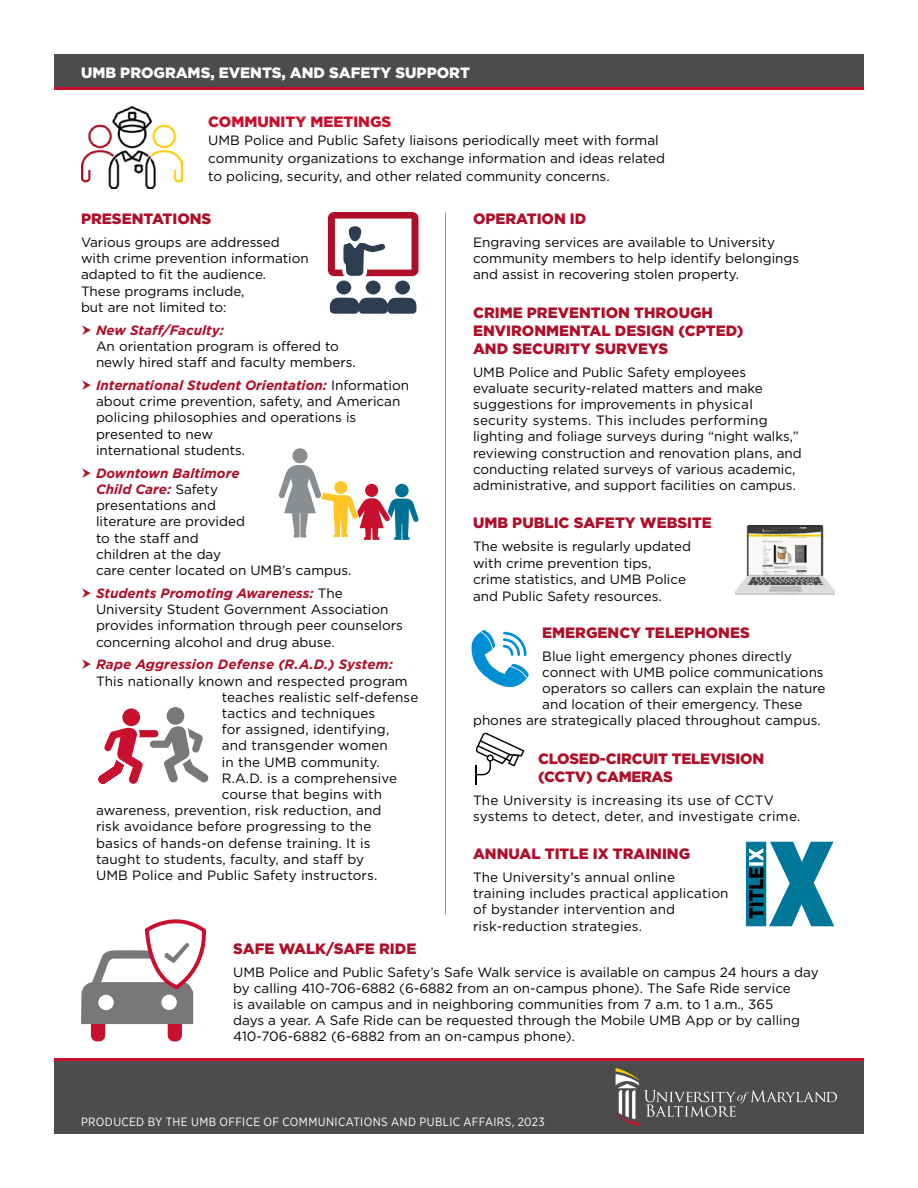
<style>
.page{position:relative;width:918px;height:1188px;background:#fff}
.page>*{position:absolute;margin:0;border:0;box-sizing:border-box;transform-origin:0 0}
.t1{font:900 15px/18px "Gotham";color:#af0e28}
.t2{font:900 15px "Gotham";color:#fff}
.t3{font:900 15px "Gotham";color:#c8102e}
.t4{font:13.5px/16.2px "Gotham";color:#000}
.t5{font:13.5px/16.2px "Gotham";letter-spacing:.02em;color:#000}
.t6{font:italic 700 13.5px "Gotham";color:#af0e28}
.t7{font:12px "Gotham Narrow";letter-spacing:.03em;color:#fff}
.s1{font-weight:700;font-style:italic;color:#af0e28}
</style>
<div class="page">
<div style="left:54px;top:54px;width:810px;height:35px;background:#4c4c4c"></div>
<hr style="left:54px;top:88px;width:810px;height:2px;background:#c8102e">
<img style="left:81px;top:107px;width:101px;height:82px">
<svg style="left:330px;top:298px;width:87px;height:16px"></svg>
<div style="left:336px;top:281px;width:15px;height:14px;background:#2e3e51;border-radius:50%"></div>
<div style="left:366px;top:281px;width:15px;height:14px;background:#2e3e51;border-radius:50%"></div>
<div style="left:395px;top:281px;width:15px;height:14px;background:#2e3e51;border-radius:50%"></div>
<svg style="left:328px;top:212px;width:90px;height:64px"></svg>
<div style="left:292px;top:448px;width:16px;height:15px;background:#8b8e90;border-radius:50%"></div>
<svg style="left:278px;top:465px;width:141px;height:75px"></svg>
<svg style="left:98px;top:707px;width:111px;height:77px"></svg>
<hr style="left:445px;top:212px;width:1px;height:702px;background:#939598">
<img style="left:735px;top:525px;width:99px;height:70px">
<svg style="left:471px;top:630px;width:58px;height:57px"></svg>
<svg style="left:476px;top:733px;width:49px;height:51px"></svg>
<svg style="left:746px;top:842px;width:88px;height:84px"></svg>
<div style="left:91px;top:1016px;width:14px;height:25px;background:#c8102e;border-radius:6px"></div>
<div style="left:168px;top:1016px;width:14px;height:25px;background:#c8102e;border-radius:6px"></div>
<svg style="left:81px;top:919px;width:125px;height:105px"></svg>
<div style="left:54px;top:1061px;width:810px;height:73px;background:#4c4c4c"></div>
<hr style="left:54px;top:1058px;width:810px;height:3px;background:#c8102e">
<svg style="left:616px;top:1068px;width:221px;height:58px"></svg>
<p class="t2" style="left:81px;top:62px;width:390px">UMB PROGRAMS, EVENTS, AND SAFETY SUPPORT</p>
<p class="t3" style="left:208px;top:111px;width:185px">COMMUNITY MEETINGS</p>
<p class="t4" style="left:208px;top:131px;width:458px;line-height:18px">UMB Police and Public Safety liaisons periodically meet with formal community organizations to exchange information and ideas related to policing, security, and other related community concerns.</p>
<p class="t1" style="left:81px;top:210px;width:132px">PRESENTATIONS</p>
<p class="t4" style="left:81px;top:234px;width:229px">Various groups are addressed with crime prevention information adapted to fit the audience.<br>These programs include,<br>but are not limited to:</p>
<p class="t6" style="left:96px;top:321px;width:130px">New Staff/Faculty:</p>
<p class="t4" style="left:96px;top:338px;width:261px">An orientation program is offered to newly hired staff and faculty members.</p>
<p class="t4" style="left:96px;top:377px;width:315px"><span class="s1">International Student Orientation:</span> Information about crime prevention, safety, and American policing philosophies and operations is presented to new<br>international students.</p>
<p class="t4" style="left:96px;top:465px;width:257px"><span class="s1">Downtown Baltimore<br>Child Care:</span> Safety<br>presentations and<br>literature are provided<br>to the staff and<br>children at the day<br>care center located on UMB’s campus.</p>
<p class="t4" style="left:96px;top:585px;width:309px"><span class="s1">Students Promoting Awareness:</span> The University Student Government Association provides information through peer counselors concerning alcohol and drug abuse.</p>
<p class="t6" style="left:96px;top:656px;width:299px">Rape Aggression Defense (R.A.D.) System:</p>
<p class="t4" style="left:96px;top:673px;width:313px">This nationally known and respected program</p>
<p class="t4" style="left:222px;top:689px;width:198px">teaches realistic self-defense</p>
<p class="t4" style="left:222px;top:705px;width:155px">tactics and techniques</p>
<p class="t4" style="left:222px;top:721px;width:169px">for assigned, identifying,</p>
<p class="t4" style="left:222px;top:737px;width:168px">and transgender women</p>
<p class="t4" style="left:222px;top:754px;width:159px">in the UMB community.</p>
<p class="t4" style="left:222px;top:770px;width:177px">R.A.D. is a comprehensive</p>
<p class="t4" style="left:222px;top:786px;width:162px">course that begins with</p>
<p class="t4" style="left:96px;top:802px;width:287px">awareness, prevention, risk reduction, and</p>
<p class="t4" style="left:96px;top:818px;width:277px">risk avoidance before progressing to the</p>
<p class="t4" style="left:96px;top:835px;width:276px">basics of hands-on defense training. It is</p>
<p class="t4" style="left:96px;top:851px;width:270px">taught to students, faculty, and staff by</p>
<p class="t4" style="left:96px;top:867px;width:283px">UMB Police and Public Safety instructors.</p>
<p class="t1" style="left:473px;top:210px;width:115px">OPERATION ID</p>
<p class="t4" style="left:473px;top:234px;width:328px">Engraving services are available to University community members to help identify belongings and assist in recovering stolen property.</p>
<p class="t1" style="left:473px;top:303px;width:272px">CRIME PREVENTION THROUGH<br>ENVIRONMENTAL DESIGN (CPTED)<br>AND SECURITY SURVEYS</p>
<p class="t4" style="left:473px;top:363px;width:330px">UMB Police and Public Safety employees evaluate security-related matters and make suggestions for improvements in physical security systems. This includes performing lighting and foliage surveys during “night walks,” reviewing construction and renovation plans, and conducting related surveys of various academic, administrative, and support facilities on campus.</p>
<p class="t1" style="left:473px;top:514px;width:240px">UMB PUBLIC SAFETY WEBSITE</p>
<p class="t4" style="left:473px;top:538px;width:220px">The website is regularly updated with crime prevention tips, crime statistics, and UMB Police and Public Safety resources.</p>
<p class="t1" style="left:542px;top:623px;width:209px">EMERGENCY TELEPHONES</p>
<p class="t4" style="left:542px;top:647px;width:251px">Blue light emergency phones directly</p>
<p class="t4" style="left:542px;top:664px;width:283px">connect with UMB police communications</p>
<p class="t4" style="left:542px;top:680px;width:285px">operators so callers can explain the nature</p>
<p class="t4" style="left:542px;top:696px;width:262px">and location of their emergency. These</p>
<p class="t4" style="left:473px;top:712px;width:349px">phones are strategically placed throughout campus.</p>
<p class="t1" style="left:538px;top:749px;width:228px">CLOSED-CIRCUIT TELEVISION (CCTV) CAMERAS</p>
<p class="t5" style="left:473px;top:791px;width:329px">The University is increasing its use of CCTV systems to detect, deter, and investigate crime.</p>
<p class="t1" style="left:473px;top:845px;width:219px">ANNUAL TITLE IX TRAINING</p>
<p class="t4" style="left:473px;top:869px;width:257px">The University’s annual online training includes practical application of bystander intervention and risk-reduction strategies.</p>
<p class="t1" style="left:233px;top:939px;width:185px">SAFE WALK/SAFE RIDE</p>
<p class="t4" style="left:233px;top:963px;width:587px">UMB Police and Public Safety’s Safe Walk service is available on campus 24 hours a day by calling 410-706-6882 (6-6882 from an on-campus phone). The Safe Ride service<br>is available on campus and in neighboring communities from 7 a.m. to 1 a.m., 365<br>days a year. A Safe Ride can be requested through the Mobile UMB App or by calling 410-706-6882 (6-6882 from an on-campus phone).</p>
<p class="t7" style="left:81px;top:1115px;width:465px">PRODUCED BY THE UMB OFFICE OF COMMUNICATIONS AND PUBLIC AFFAIRS, 2023</p>
</div>
